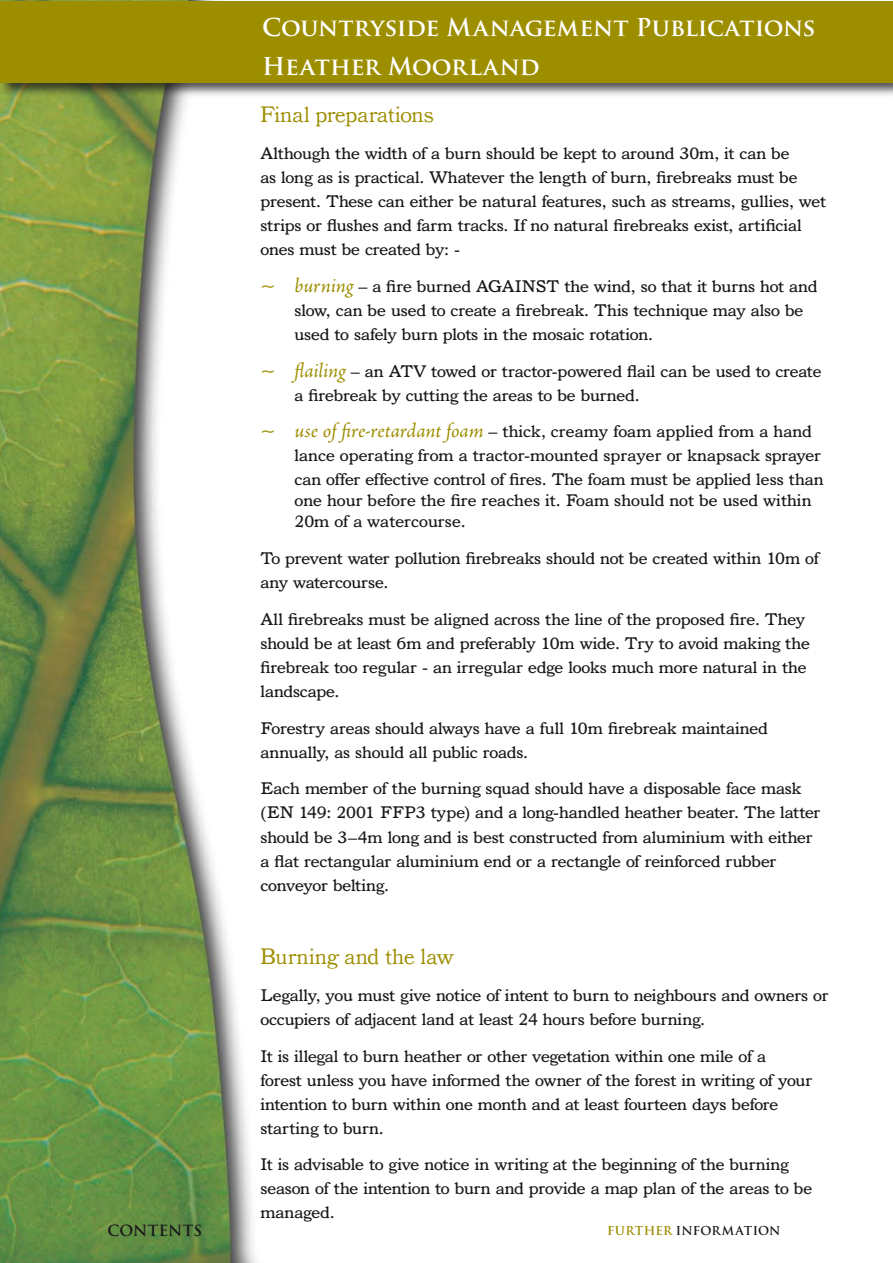
<style>
.page{position:relative;width:893px;height:1263px;background:#fff}
.page>*{position:absolute;margin:0;border:0;box-sizing:border-box;transform-origin:0 0}
.t1{font:700 24px/39.8px "Trajan Pro";letter-spacing:-.005em;color:#fff}
.t2{font:21px "Bookman BT Roman Headline";letter-spacing:-.015em;color:#9d8e00}
.t3{font:18px/24px "Bookman BT";letter-spacing:-.015em;color:#1a171b}
.t4{font:700 15px "Trajan Pro";letter-spacing:.005em;color:#1a171b}
.t5{font:700 12px "Trajan Pro";letter-spacing:.015em;color:#1a171b}
.s1{color:#9d8e00}
.s2{font-family:"Adobe Jenson Pro";font-style:italic;font-size:21px;color:#9d8e00}
</style>
<div class="page">
<img style="left:0;top:97px;width:256px;height:1166px">
<div style="left:0;top:0;width:893px;height:97px;background:#1a171b;opacity:.75"></div>
<div style="left:1px;top:1px;width:892px;height:82px;background:#9d8e00"></div>
<h1 class="t1" style="left:262px;top:7px;width:555px">Countryside Management Publications<br>Heather Moorland</h1>
<p class="t2" style="left:260px;top:103px;width:175px">Final preparations</p>
<p class="t3" style="left:260px;top:141px;width:567px">Although the width of a burn should be kept to around 30m, it can be<br>as long as is practical. Whatever the length of burn, firebreaks must be present. These can either be natural features, such as streams, gullies, wet strips or flushes and farm tracks. If no natural firebreaks exist, artificial ones must be created by: -</p>
<p class="t3" style="left:294px;top:274px;width:524px;text-indent:-34px"><span class="s1">~</span> <span class="s2">burning</span> – a fire burned AGAINST the wind, so that it burns hot and slow, can be used to create a firebreak. This technique may also be used to safely burn plots in the mosaic rotation.</p>
<p class="t3" style="left:294px;top:358px;width:529px;text-indent:-34px"><span class="s1">~</span> <span class="s2">flailing</span> – an ATV towed or tractor-powered flail can be used to create a firebreak by cutting the areas to be burned.</p>
<p class="t3" style="left:294px;top:419px;width:531px;text-indent:-34px"><span class="s1">~</span> <span class="s2">use of fire-retardant foam</span> – thick, creamy foam applied from a hand lance operating from a tractor-mounted sprayer or knapsack sprayer can offer effective control of fires. The foam must be applied less than</p>
<p class="t3" style="left:294px;top:490px;width:519px;line-height:21px">one hour before the fire reaches it. Foam should not be used within<br>20m of a watercourse.</p>
<p class="t3" style="left:260px;top:546px;width:560px">To prevent water pollution firebreaks should not be created within 10m of any watercourse.</p>
<p class="t3" style="left:260px;top:607px;width:551px">All firebreaks must be aligned across the line of the proposed fire. They should be at least 6m and preferably 10m wide. Try to avoid making the firebreak too regular - an irregular edge looks much more natural in the landscape.</p>
<p class="t3" style="left:260px;top:715px;width:509px">Forestry areas should always have a full 10m firebreak maintained annually, as should all public roads.</p>
<p class="t3" style="left:260px;top:776px;width:562px">Each member of the burning squad should have a disposable face mask (EN 149: 2001 FFP3 type) and a long-handled heather beater. The latter should be 3–4m long and is best constructed from aluminium with either a flat rectangular aluminium end or a rectangle of reinforced rubber conveyor belting.</p>
<p class="t2" style="left:260px;top:944px;width:195px">Burning and the law</p>
<p class="t3" style="left:260px;top:982px;width:570px">Legally, you must give notice of intent to burn to neighbours and owners or occupiers of adjacent land at least 24 hours before burning.</p>
<p class="t3" style="left:260px;top:1043px;width:553px">It is illegal to burn heather or other vegetation within one mile of a<br>forest unless you have informed the owner of the forest in writing of your intention to burn within one month and at least fourteen days before starting to burn.</p>
<p class="t3" style="left:260px;top:1152px;width:553px">It is advisable to give notice in writing at the beginning of the burning season of the intention to burn and provide a map plan of the areas to be managed.</p>
<p class="t4" style="left:108px;top:1221px;width:96px">CONTENTS</p>
<p class="t5" style="left:607px;top:1223px;width:175px"><span class="s1">FURTHER</span> INFORMATION</p>
</div>
